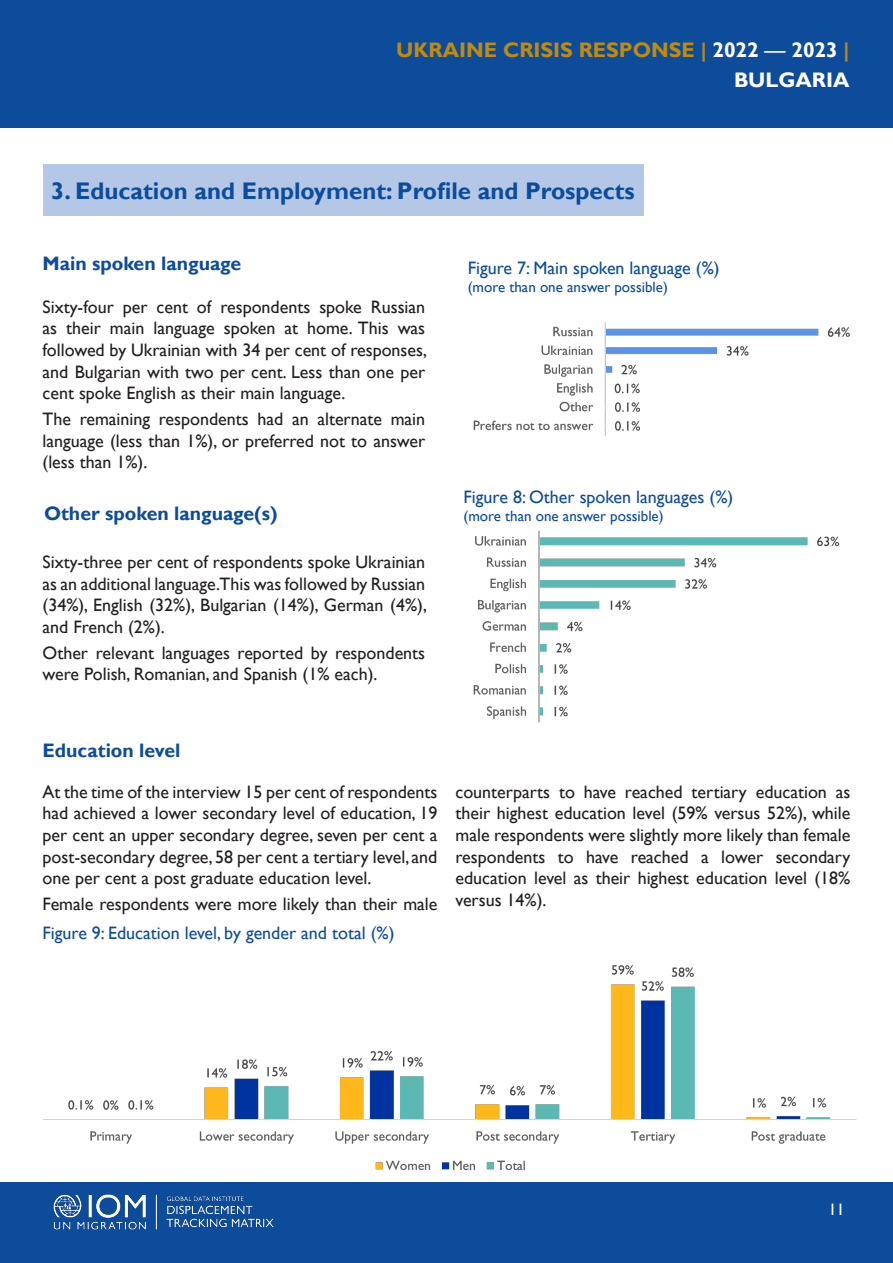
<style>
.page{position:relative;width:893px;height:1263px;background:#fff}
.page>*{position:absolute;margin:0;border:0;box-sizing:border-box;transform-origin:0 0}
.Main_title{font:700 24px "Gill Sans";color:#0d4c9b}
.t1{font:700 21px/30px "Gill Sans";color:#bf8b0f;text-align:right}
.Sub_heading{font:700 19.5px "Gill Sans";color:#0d4c9b}
.t2{font:18px/21.6px "Gill Sans";color:#231f20;text-align:justify}
.t3{font:18px "Gill Sans";color:#0d4c9b}
.t4{font:16.5px "Gill Sans";color:#fff}
.t5{font:15px "Gill Sans";color:#0d4c9b}
.s1{color:#fff}
.s2{font-weight:400;color:#fff}
</style>
<div class="page">
<div style="left:0;top:0;width:893px;height:128px;background:#0d4c9b"></div>
<div style="left:0;top:1182px;width:893px;height:81px;background:#0d4c9b"></div>
<img style="left:53px;top:1194px;width:221px;height:36px">
<div style="left:43px;top:165px;width:600px;height:51px;background:#b4c7e7"></div>
<img style="left:473px;top:322px;width:377px;height:114px">
<img style="left:473px;top:530px;width:367px;height:193px">
<img style="left:43px;top:965px;width:814px;height:206px">
<p class="t1" style="left:396px;top:35px;width:455px">UKRAINE CRISIS RESPONSE | <span class="s1">2022</span> <span class="s2">—</span> <span class="s1">2023</span> |<br><span class="s1">BULGARIA</span></p>
<p class="Main_title" style="left:51px;top:176px;width:585px">3. Education and Employment: Profile and Prospects</p>
<p class="Sub_heading" style="left:43px;top:252px;width:200px">Main spoken language</p>
<p class="t2" style="left:43px;top:296px;width:386px">Sixty-four per cent of respondents spoke Russian as their main language spoken at home. This was followed by Ukrainian with 34 per cent of responses, and Bulgarian with two per cent. Less than one per cent spoke English as their main language.</p>
<p class="t2" style="left:43px;top:409px;width:384px">The remaining respondents had an alternate main language (less than 1%), or preferred not to answer (less than 1%).</p>
<p class="Sub_heading" style="left:44px;top:501px;width:235px">Other spoken language(s)</p>
<p class="t2" style="left:43px;top:551px;width:386px">Sixty-three per cent of respondents spoke Ukrainian as an additional language.This was followed by Russian (34%), English (32%), Bulgarian (14%), German (4%), and French (2%).</p>
<p class="t2" style="left:43px;top:642px;width:384px">Other relevant languages reported by respondents were Polish, Romanian, and Spanish (1% each).</p>
<p class="t3" style="left:468px;top:257px;width:253px">Figure 7: Main spoken language (%)</p>
<p class="t5" style="left:468px;top:278px;width:202px">(more than one answer possible)</p>
<p class="t3" style="left:463px;top:487px;width:271px">Figure 8: Other spoken languages (%)</p>
<p class="t5" style="left:463px;top:507px;width:202px">(more than one answer possible)</p>
<p class="Sub_heading" style="left:43px;top:738px;width:139px">Education level</p>
<p class="t2" style="left:43px;top:781px;width:396px">At the time of the interview 15 per cent of respondents had achieved a lower secondary level of education, 19 per cent an upper secondary degree, seven per cent a post-secondary degree, 58 per cent a tertiary level, and one per cent a post graduate education level.</p>
<p class="t2" style="left:43px;top:893px;width:396px">Female respondents were more likely than their male</p>
<p class="t3" style="left:43px;top:923px;width:353px">Figure 9: Education level, by gender and total (%)</p>
<p class="t2" style="left:455px;top:781px;width:396px">counterparts to have reached tertiary education as their highest education level (59% versus 52%), while male respondents were slightly more likely than female respondents to have reached a lower secondary education level as their highest education level (18% versus 14%).</p>
<p class="t4" style="left:828px;top:1200px;width:18px">11</p>
</div>
